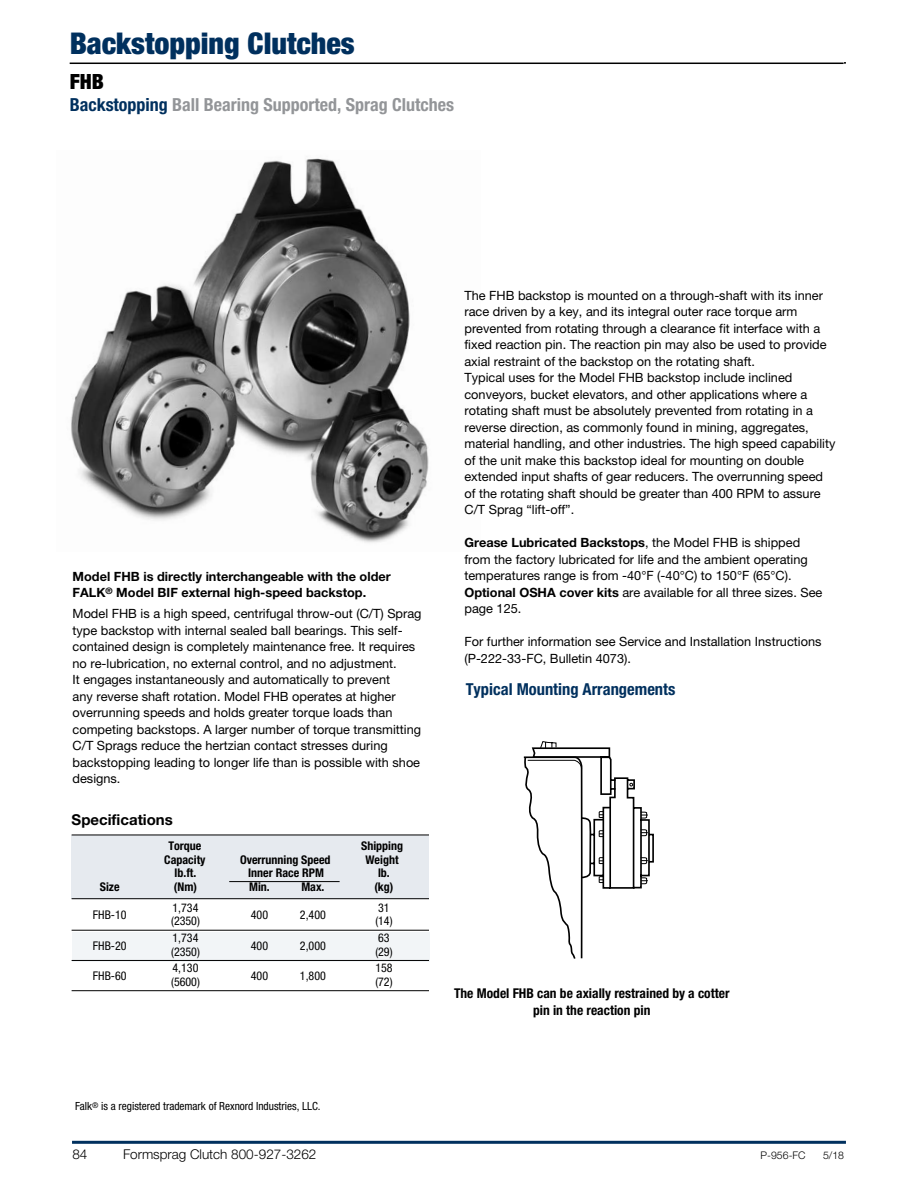
<style>
.page{position:relative;width:918px;height:1188px;background:#fff}
.page>*{position:absolute;margin:0;border:0;box-sizing:border-box;transform-origin:0 0}
.t1{font:900 condensed 30px "Helvetica Neue LT Std";color:#00305e}
.t2{font:900 condensed 21px "Helvetica Neue LT Std";color:#000}
.SubHead_2{font:700 condensed 18px "Helvetica Neue LT Std";color:#939598}
._05_Subhead_11pt_Blu{font:700 condensed 16.5px "Helvetica Neue LT Std";color:#00305e}
._06_Black_Subhead_10{font:700 15px "Helvetica Neue LT Std";color:#000}
._00_Bold_Text_Center{font:700 condensed 13.5px/16.5px "Helvetica Neue LT Std";color:#000;text-align:center}
.t3{font:300 13.5px "Helvetica Neue LT Std";color:#000}
.t4{font:12.75px/16.5px "Helvetica Neue LT Std";color:#000}
.t5{font:700 12.75px/16.5px "Helvetica Neue LT Std";color:#000}
.t6{font:condensed 12px "Helvetica Neue LT Std";color:#000}
.t7{font:700 condensed 12px "Helvetica Neue LT Std";color:#000}
.Chart_Notes_8_9{font:condensed 11.25px "Helvetica Neue LT Std";color:#000}
.t8{font:300 10.5px "Helvetica Neue LT Std";color:#000}
.s1{color:#00305e}
.s2{font-weight:700}
</style>
<div class="page">
<hr style="left:72px;top:1141px;width:774px;height:3px;background:#00305e">
<hr style="left:72px;top:62px;width:774px;height:2px;background:#000">
<img style="left:71px;top:158px;width:358px;height:385px">
<div style="left:70px;top:32px;width:774px;height:37px;background:#fff"></div>
<hr style="left:70px;top:63px;width:774px;height:1px;background:#000">
<div style="left:72px;top:932px;width:358px;height:30px;background:#f2f5f7"></div>
<div style="left:72px;top:836px;width:357px;height:63px;background:#e6eaef"></div>
<hr style="left:72px;top:835px;width:357px;height:1px;background:#000">
<hr style="left:72px;top:898px;width:357px;height:1px;background:#000">
<hr style="left:72px;top:930px;width:357px;height:1px;background:#000">
<hr style="left:72px;top:960px;width:357px;height:1px;background:#000">
<hr style="left:72px;top:990px;width:357px;height:1px;background:#000">
<hr style="left:229px;top:881px;width:111px;height:1px;background:#000">
<svg style="left:524px;top:741px;width:130px;height:218px"></svg>
<p class="t1" style="left:70px;top:25px;width:287px">Backstopping Clutches</p>
<p class="t2" style="left:70px;top:69px;width:36px">FHB</p>
<p class="SubHead_2" style="left:70px;top:94px;width:386px"><span class="s1">Backstopping</span> Ball Bearing Supported, Sprag Clutches</p>
<p class="t5" style="left:73px;top:567px;width:320px">Model FHB is directly interchangeable with the older<br>FALK<sup>®</sup> Model BIF external high-speed backstop.</p>
<p class="t4" style="left:73px;top:605px;width:350px">Model FHB is a high speed, centrifugal throw-out (C/T) Sprag type backstop with internal sealed ball bearings. This self&shy;contained design is completely maintenance free. It requires no re-lubrication, no external control, and no adjustment.<br>It engages instantaneously and automatically to prevent<br>any reverse shaft rotation. Model FHB operates at higher overrunning speeds and holds greater torque loads than competing backstops. A larger number of torque transmitting C/T Sprags reduce the hertzian contact stresses during backstopping leading to longer life than is possible with shoe designs.</p>
<p class="_06_Black_Subhead_10" style="left:72px;top:811px;width:103px">Specifications</p>
<p class="t7" style="left:168px;top:839px;width:35px">Torque</p>
<p class="t7" style="left:361px;top:839px;width:43px">Shipping</p>
<p class="t7" style="left:164px;top:852px;width:43px">Capacity</p>
<p class="t7" style="left:240px;top:852px;width:92px">Overrunning Speed</p>
<p class="t7" style="left:366px;top:852px;width:35px">Weight</p>
<p class="t7" style="left:175px;top:866px;width:23px">lb.ft.</p>
<p class="t7" style="left:248px;top:866px;width:77px">Inner Race RPM</p>
<p class="t7" style="left:378px;top:866px;width:13px">lb.</p>
<p class="t7" style="left:100px;top:879px;width:21px">Size</p>
<p class="t7" style="left:174px;top:879px;width:25px">(Nm)</p>
<p class="t7" style="left:249px;top:879px;width:22px">Min.</p>
<p class="t7" style="left:301px;top:879px;width:25px">Max.</p>
<p class="t7" style="left:374px;top:879px;width:21px">(kg)</p>
<p class="t6" style="left:93px;top:908px;width:35px">FHB-10</p>
<p class="t6" style="left:173px;top:901px;width:27px">1,734</p>
<p class="t6" style="left:378px;top:901px;width:13px">31</p>
<p class="t6" style="left:251px;top:908px;width:19px">400</p>
<p class="t6" style="left:300px;top:908px;width:27px">2,400</p>
<p class="t6" style="left:171px;top:914px;width:30px">(2350)</p>
<p class="t6" style="left:375px;top:914px;width:19px">(14)</p>
<p class="t6" style="left:93px;top:938px;width:35px">FHB-20</p>
<p class="t6" style="left:173px;top:931px;width:27px">1,734</p>
<p class="t6" style="left:378px;top:931px;width:13px">63</p>
<p class="t6" style="left:251px;top:938px;width:19px">400</p>
<p class="t6" style="left:300px;top:938px;width:27px">2,000</p>
<p class="t6" style="left:171px;top:944px;width:30px">(2350)</p>
<p class="t6" style="left:375px;top:944px;width:19px">(29)</p>
<p class="t4" style="left:464px;top:287px;width:364px">The FHB backstop is mounted on a through-shaft with its inner race driven by a key, and its integral outer race torque arm prevented from rotating through a clearance fit interface with a fixed reaction pin. The reaction pin may also be used to provide axial restraint of the backstop on the rotating shaft.</p>
<p class="t4" style="left:464px;top:369px;width:373px">Typical uses for the Model FHB backstop include inclined conveyors, bucket elevators, and other applications where a rotating shaft must be absolutely prevented from rotating in a reverse direction, as commonly found in mining, aggregates, material handling, and other industries. The high speed capability of the unit make this backstop ideal for mounting on double extended input shafts of gear reducers. The overrunning speed of the rotating shaft should be greater than 400 RPM to assure C/T Sprag “lift-off”.</p>
<p class="t4" style="left:464px;top:534px;width:345px"><span class="s2">Grease Lubricated Backstops</span>, the Model FHB is shipped from the factory lubricated for life and the ambient operating temperatures range is from -40°F (-40°C) to 150°F (65°C).</p>
<p class="t4" style="left:464px;top:584px;width:359px"><span class="s2">Optional OSHA cover kits</span> are available for all three sizes. See page 125.</p>
<p class="t4" style="left:464px;top:633px;width:359px">For further information see Service and Installation Instructions (P-222-33-FC, Bulletin 4073).</p>
<p class="_05_Subhead_11pt_Blu" style="left:466px;top:679px;width:211px">Typical Mounting Arrangements</p>
<p class="t6" style="left:93px;top:969px;width:35px">FHB-60</p>
<p class="t6" style="left:173px;top:961px;width:27px">4,130</p>
<p class="t6" style="left:375px;top:961px;width:19px">158</p>
<p class="t6" style="left:251px;top:969px;width:19px">400</p>
<p class="t6" style="left:300px;top:969px;width:27px">1,800</p>
<p class="t6" style="left:171px;top:975px;width:30px">(5600)</p>
<p class="t6" style="left:375px;top:975px;width:19px">(72)</p>
<p class="Chart_Notes_8_9" style="left:75px;top:1099px;width:247px">Falk<sup>®</sup> is a registered trademark of Rexnord Industries, LLC.</p>
<p class="_00_Bold_Text_Center" style="left:454px;top:985px;width:277px">The Model FHB can be axially restrained by a cotter pin in the reaction pin</p>
<p class="t3" style="left:72px;top:1146px;width:17px">84</p>
<p class="t3" style="left:123px;top:1146px;width:195px">Formsprag Clutch 800-927-3262</p>
<p class="t8" style="left:761px;top:1148px;width:46px">P-956-FC</p>
<p class="t8" style="left:823px;top:1148px;width:23px">5/18</p>
</div>
